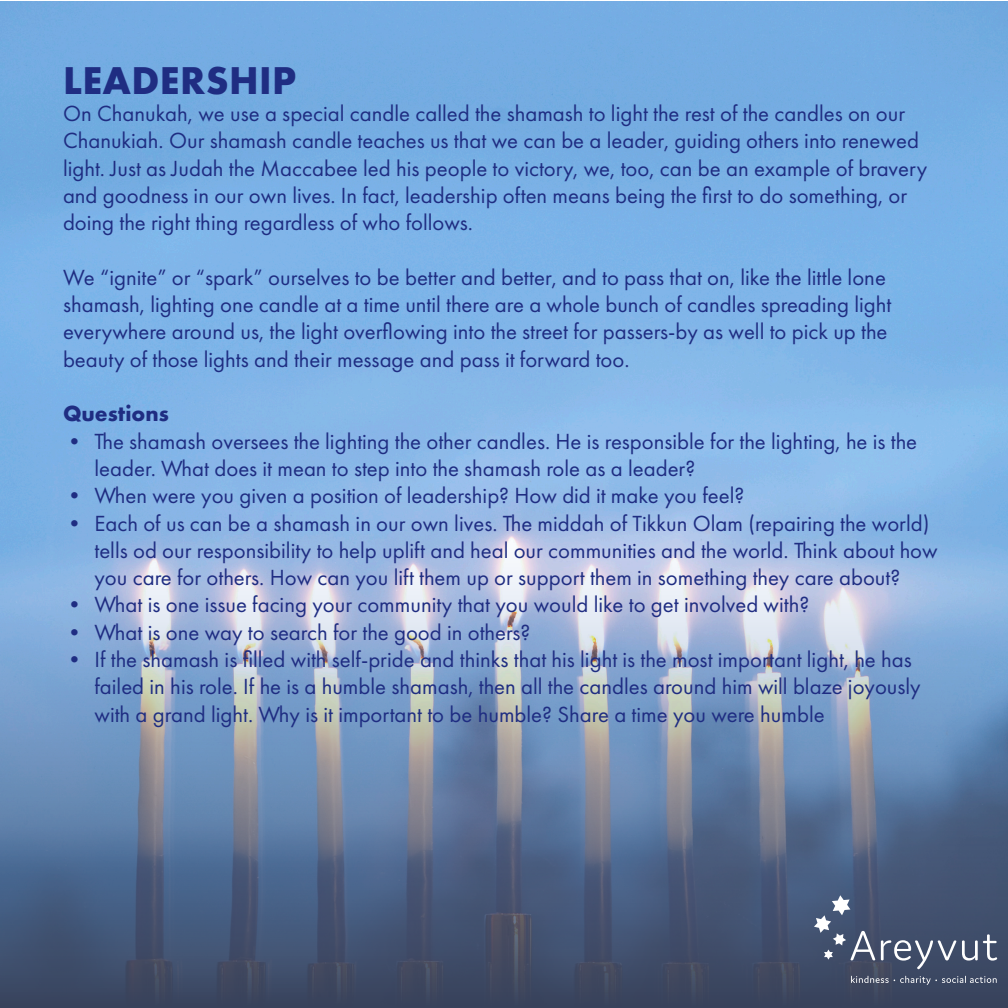
<style>
.page{position:relative;width:1008px;height:1008px;background:#fff}
.page>*{position:absolute;margin:0;border:0;box-sizing:border-box;transform-origin:0 0}
.t1{font:700 40.25px "Futura PT";letter-spacing:.01em;color:#1f2d82}
.t2{font:22.75px/27.3px "Futura PT";color:#1f2d82}
.t3{font:700 22.75px "Futura PT";color:#1f2d82}
</style>
<div class="page">
<img style="left:0;top:1px;width:1008px;height:526px">
<svg style="left:0;top:527px;width:1008px;height:481px"></svg>
<svg style="left:814px;top:895px;width:183px;height:74px"></svg>
<svg style="left:851px;top:976px;width:146px;height:9px"></svg>
<p class="t1" style="left:63px;top:54px;width:235px">LEADERSHIP</p>
<p class="t2" style="left:63px;top:100px;width:866px">On Chanukah, we use a special candle called the shamash to light the rest of the candles on our Chanukiah. Our shamash candle teaches us that we can be a leader, guiding others into renewed light. Just as Judah the Maccabee led his people to victory, we, too, can be an example of bravery and goodness in our own lives. In fact, leadership often means being the first to do something, or doing the right thing regardless of who follows.</p>
<p class="t2" style="left:63px;top:263px;width:830px">We “ignite” or “spark” ourselves to be better and better, and to pass that on, like the little lone shamash, lighting one candle at a time until there are a whole bunch of candles spreading light everywhere around us, the light overflowing into the street for passers-by as well to pick up the beauty of those lights and their message and pass it forward too.</p>
<p class="t3" style="left:63px;top:399px;width:107px">Questions</p>
<p class="t2" style="left:94px;top:427px;width:824px;text-indent:-32px">• The shamash oversees the lighting the other candles. He is responsible for the lighting, he is the leader. What does it mean to step into the shamash role as a leader?</p>
<p class="t2" style="left:63px;top:482px;width:683px">• When were you given a position of leadership? How did it make you feel?</p>
<p class="t2" style="left:94px;top:509px;width:845px;text-indent:-32px">• Each of us can be a shamash in our own lives. The middah of Tikkun Olam (repairing the world) tells od our responsibility to help uplift and heal our communities and the world. Think about how you care for others. How can you lift them up or support them in something they care about?</p>
<p class="t2" style="left:63px;top:591px;width:748px">• What is one issue facing your community that you would like to get involved with?</p>
<p class="t2" style="left:63px;top:618px;width:469px">• What is one way to search for the good in others?</p>
<p class="t2" style="left:94px;top:646px;width:828px;text-indent:-32px">• If the shamash is filled with self-pride and thinks that his light is the most important light, he has failed in his role. If he is a humble shamash, then all the candles around him will blaze joyously with a grand light. Why is it important to be humble? Share a time you were humble</p>
</div>
